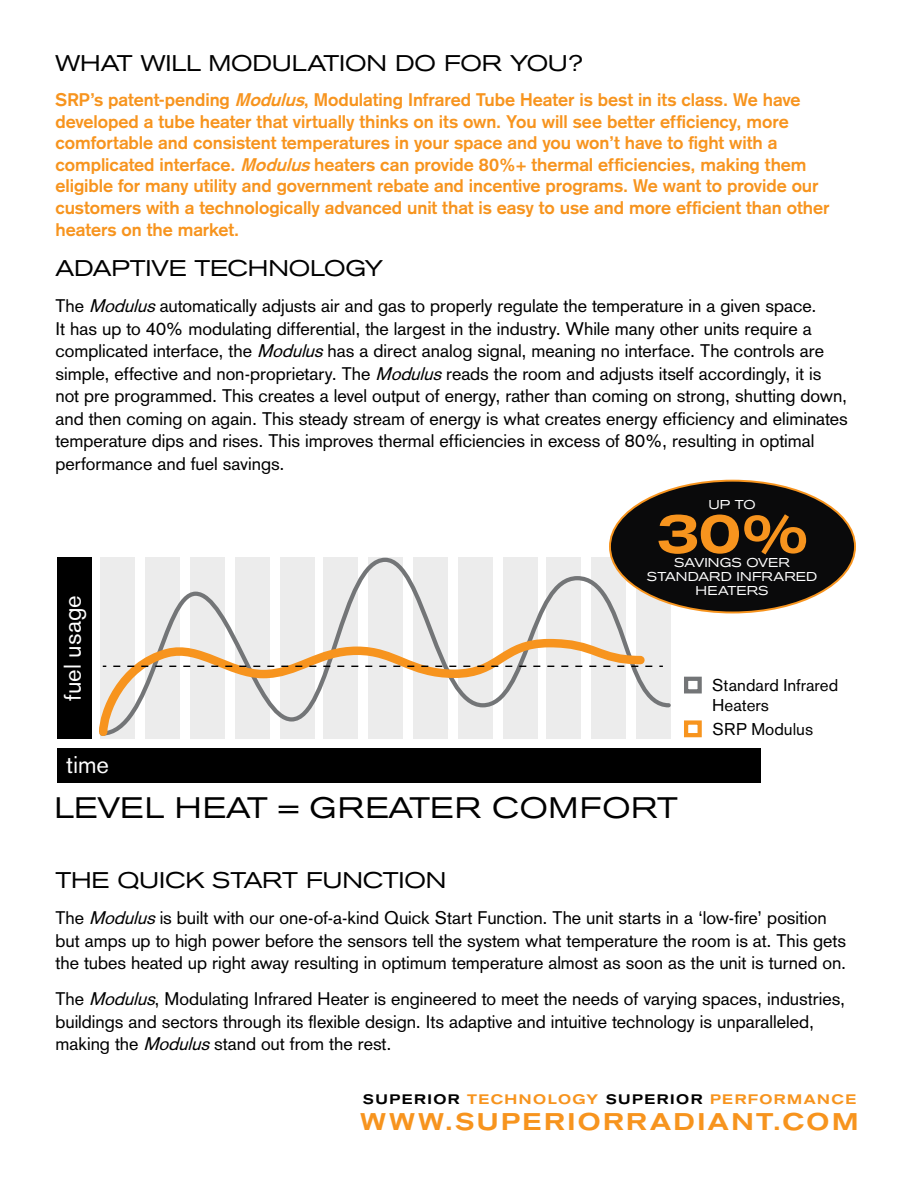
<style>
.page{position:relative;width:918px;height:1188px;background:#fff}
.page>*{position:absolute;margin:0;border:0;box-sizing:border-box;transform-origin:0 0}
.t1{font:500 expanded 57.75px "Akzidenz Grotesk BE";color:#f7941e}
.t2{font:expanded 29.4px "Akzidenz Grotesk BE";letter-spacing:.02em;color:#000}
.t3{font:500 expanded 24px "Akzidenz Grotesk BE";letter-spacing:.105em;color:#f7941e}
.t4{font:24px "Akzidenz Grotesk BE";color:#fff}
.t5{font:expanded 22.5px "Akzidenz Grotesk BE";letter-spacing:-.01em;color:#000}
.t6{font:18px/22.5px "Akzidenz Grotesk";letter-spacing:-.005em;color:#000}
.t7{font:700 18px/21.6px "Akzidenz Grotesk";letter-spacing:-.005em;color:#f7941e}
.t8{font:16.95px/20.4px "Akzidenz Grotesk BE";color:#000}
.t9{font:500 expanded 13.65px "Akzidenz Grotesk BE";letter-spacing:.105em;color:#f7941e}
.t10{font:expanded 12.75px/14.1px "Akzidenz Grotesk BE";letter-spacing:.01em;color:#fff;text-align:center}
.s1{font-style:italic}
.s2{color:#000}
</style>
<div class="page">
<div style="left:102px;top:748px;width:659px;height:35px;background:#000"></div>
<div style="left:57px;top:748px;width:656px;height:35px;background:#000"></div>
<div style="left:57px;top:557px;width:35px;height:182px;background:#000"></div>
<svg style="left:100px;top:557px;width:573px;height:181px"></svg>
<svg style="left:99px;top:634px;width:550px;height:105px"></svg>
<div style="left:684px;top:677px;width:18px;height:16px;border:4px solid #737577"></div>
<div style="left:684px;top:720px;width:18px;height:17px;border:4px solid #f7941e"></div>
<svg style="left:113px;top:666px;width:550px;height:1px"></svg>
<div style="left:610px;top:481px;width:245px;height:131px;background:#0a0a0b;border-radius:50%"></div>
<p class="t5" style="left:56px;top:50px;width:529px">WHAT WILL MODULATION DO FOR YOU?</p>
<p class="t7" style="left:55px;top:89px;width:775px">SRP’s patent-pending <span class="s1">Modulus</span>, Modulating Infrared Tube Heater is best in its class. We have developed a tube heater that virtually thinks on its own. You will see better efficiency, more comfortable and consistent temperatures in your space and you won’t have to fight with a complicated interface. <span class="s1">Modulus</span>heaters can provide 80%+ thermal efficiencies, making them eligible for many utility and government rebate and incentive programs. We want to provide our customers with a technologically advanced unit that is easy to use and more efficient than other heaters on the market.</p>
<p class="t5" style="left:56px;top:255px;width:329px">ADAPTIVE TECHNOLOGY</p>
<p class="t6" style="left:55px;top:295px;width:794px">The <span class="s1">Modulus</span>automatically adjusts air and gas to properly regulate the temperature in a given space.<br>It has up to 40% modulating differential, the largest in the industry. While many other units require a complicated interface, the <span class="s1">Modulus</span>has a direct analog signal, meaning no interface. The controls are simple, effective and non-proprietary. The <span class="s1">Modulus</span>reads the room and adjusts itself accordingly, it is not pre programmed. This creates a level output of energy, rather than coming on strong, shutting down, and then coming on again. This steady stream of energy is what creates energy efficiency and eliminates temperature dips and rises. This improves thermal efficiencies in excess of 80%, resulting in optimal performance and fuel savings.</p>
<h3 class="t4" style="left:58px;top:701px;width:107px;rotate:-90deg">fuel usage</h3>
<p class="t10" style="left:708px;top:497px;width:49px">UP TO</p>
<h1 class="t1" style="left:656px;top:499px;width:153px">30%</h1>
<p class="t10" style="left:647px;top:556px;width:172px">SAVINGS OVER<br>STANDARD INFRARED<br>HEATERS</p>
<p class="t8" style="left:712px;top:675px;width:128px">Standard Infrared<br>Heaters</p>
<p class="t8" style="left:713px;top:719px;width:102px">SRP Modulus</p>
<h3 class="t4" style="left:66px;top:750px;width:45px">time</h3>
<h2 class="t2" style="left:55px;top:791px;width:625px">LEVEL HEAT = GREATER COMFORT</h2>
<p class="t5" style="left:56px;top:867px;width:393px">THE QUICK START FUNCTION</p>
<p class="t6" style="left:55px;top:907px;width:792px">The <span class="s1">Modulus</span>is built with our one-of-a-kind Quick Start Function. The unit starts in a ‘low-fire’ position but amps up to high power before the sensors tell the system what temperature the room is at. This gets the tubes heated up right away resulting in optimum temperature almost as soon as the unit is turned on.</p>
<p class="t6" style="left:55px;top:988px;width:791px">The <span class="s1">Modulus</span>, Modulating Infrared Heater is engineered to meet the needs of varying spaces, industries, buildings and sectors through its flexible design. Its adaptive and intuitive technology is unparalleled, making the <span class="s1">Modulus</span>stand out from the rest.</p>
<p class="t9" style="left:363px;top:1091px;width:495px"><span class="s2">SUPERIOR</span> TECHNOLOGY <span class="s2">SUPERIOR</span> PERFORMANCE</p>
<h3 class="t3" style="left:361px;top:1108px;width:499px">WWW.SUPERIORRADIANT.COM</h3>
</div>
